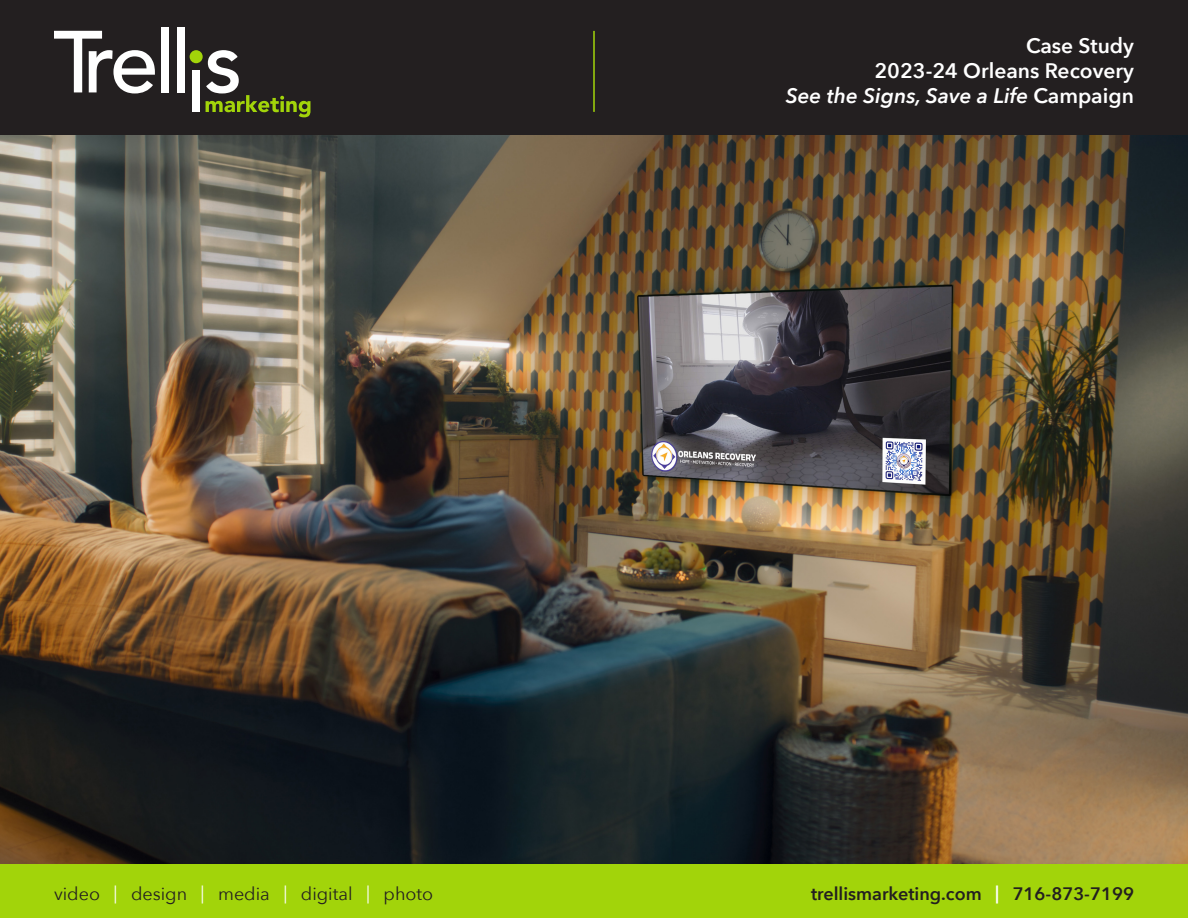
<style>
.page{position:relative;width:1188px;height:918px;background:#fff}
.page>*{position:absolute;margin:0;border:0;box-sizing:border-box;transform-origin:0 0}
.t1{font:600 21px "Avenir Next";color:#fff}
.t2{font:italic 600 21px "Avenir Next";color:#fff}
.t3{font:600 18px "Avenir Next";color:#231f20}
.t4{font:18px "Avenir Next";color:#231f20}
.s1{font-style:normal}
.s2{color:#fff}
</style>
<div class="page">
<div style="left:0;top:864px;width:1188px;height:54px;background:#a2d40a"></div>
<div style="left:0;top:0;width:1188px;height:135px;background:#231f20"></div>
<svg style="left:54px;top:31px;width:101px;height:62px"></svg>
<div style="left:161px;top:27px;width:8px;height:65px;background:#fff"></div>
<div style="left:177px;top:27px;width:8px;height:65px;background:#fff"></div>
<div style="left:192px;top:71px;width:8px;height:41px;background:#fff"></div>
<div style="left:190px;top:50px;width:13px;height:13px;background:#a2d40a;border-radius:50%"></div>
<svg style="left:206px;top:50px;width:104px;height:67px"></svg>
<hr style="left:593px;top:31px;width:2px;height:81px;background:#a2d40a">
<img style="left:0;top:135px;width:1188px;height:729px">
<p class="t1" style="left:1026px;top:27px;width:109px">Case Study</p>
<p class="t1" style="left:874px;top:53px;width:261px">2023-24 Orleans Recovery</p>
<p class="t2" style="left:786px;top:78px;width:350px">See the Signs, Save a Life <span class="s1">Campaign</span></p>
<p class="t4" style="left:54px;top:879px;width:381px">video <span class="s2">|</span> design <span class="s2">|</span> media <span class="s2">|</span> digital <span class="s2">|</span> photo</p>
<p class="t3" style="left:811px;top:878px;width:324px">trellismarketing.com <span class="s2">|</span> 716-873-7199</p>
</div>
